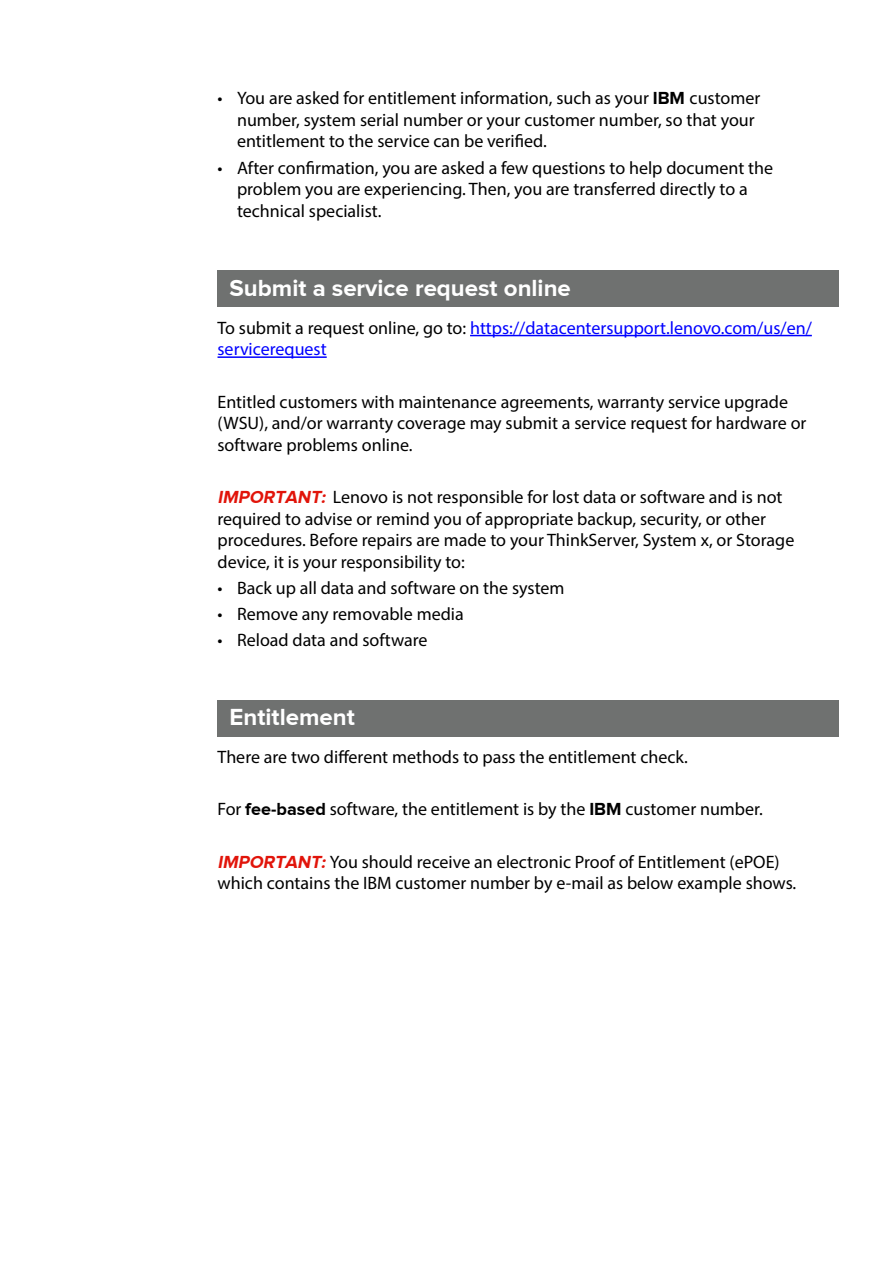
<style>
.page{position:relative;width:893px;height:1263px;background:#fff}
.page>*{position:absolute;margin:0;border:0;box-sizing:border-box;transform-origin:0 0}
.t1{font:700 24px "Proxima Nova";color:#fff}
.t2{font:18px/21.6px "Myriad Pro";color:#000}
.t3{font:18px/21.6px "Myriad Pro";color:#00f}
.s1{font-family:"Proxima Nova";font-weight:700}
.s2{color:#000}
.s3{font-family:"Proxima Nova";font-weight:700;font-style:italic;color:#e1140a}
</style>
<div class="page">
<div style="left:218px;top:271px;width:621px;height:36px;background:#6f7170"></div>
<hr style="left:470px;top:335px;width:342px;height:1px;background:#00f">
<hr style="left:218px;top:356px;width:109px;height:2px;background:#00f">
<div style="left:218px;top:700px;width:621px;height:36px;background:#6f7170"></div>
<p class="t2" style="left:237px;top:87px;width:525px;text-indent:-19px">• You are asked for entitlement information, such as your <span class="s1">IBM</span> customer number, system serial number or your customer number, so that your entitlement to the service can be verified.</p>
<p class="t2" style="left:237px;top:156px;width:538px;text-indent:-19px">• After confirmation, you are asked a few questions to help document the problem you are experiencing. Then, you are transferred directly to a technical specialist.</p>
<h1 class="t1" style="left:230px;top:274px;width:343px">Submit a service request online</h1>
<p class="t3" style="left:218px;top:317px;width:596px"><span class="s2">To submit a request online, go to:</span> https://datacentersupport.lenovo.com/us/en/ servicerequest</p>
<p class="t2" style="left:218px;top:390px;width:590px">Entitled customers with maintenance agreements, warranty service upgrade (WSU), and/or warranty coverage may submit a service request for hardware or software problems online.</p>
<p class="t2" style="left:217px;top:486px;width:578px"><span class="s3">IMPORTANT:</span> Lenovo is not responsible for lost data or software and is not required to advise or remind you of appropriate backup, security, or other procedures. Before repairs are made to your ThinkServer, System x, or Storage device, it is your responsibility to:</p>
<p class="t2" style="left:217px;top:577px;width:348px">• Back up all data and software on the system</p>
<p class="t2" style="left:217px;top:603px;width:248px">• Remove any removable media</p>
<p class="t2" style="left:217px;top:629px;width:212px">• Reload data and software</p>
<h1 class="t1" style="left:230px;top:703px;width:127px">Entitlement</h1>
<p class="t2" style="left:218px;top:746px;width:472px">There are two different methods to pass the entitlement check.</p>
<p class="t2" style="left:218px;top:798px;width:547px">For <span class="s1">fee-based</span> software, the entitlement is by the <span class="s1">IBM</span> customer number.</p>
<p class="t2" style="left:217px;top:850px;width:580px"><span class="s3">IMPORTANT:</span> You should receive an electronic Proof of Entitlement (ePOE) which contains the IBM customer number by e-mail as below example shows.</p>
</div>
